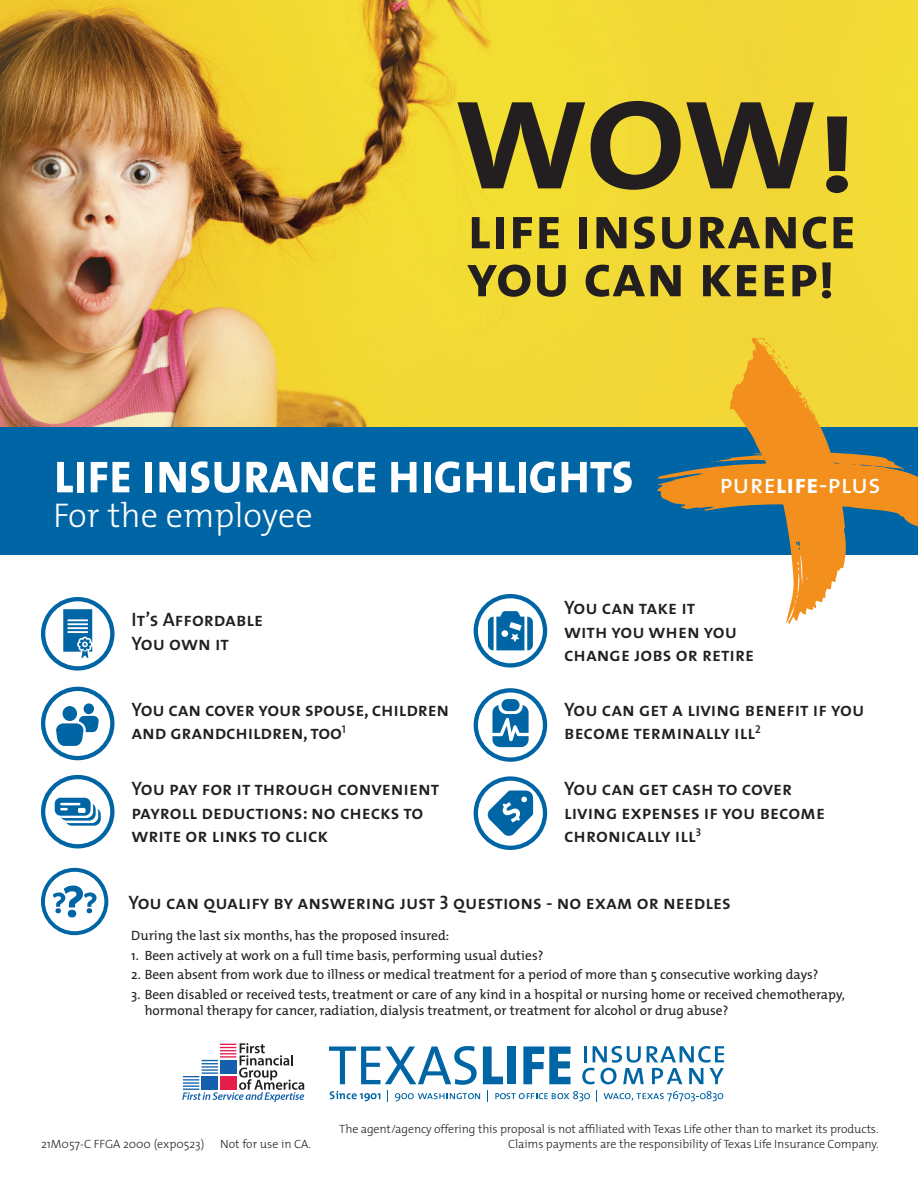
<style>
.page{position:relative;width:918px;height:1188px;background:#fff}
.page>*{position:absolute;margin:0;border:0;box-sizing:border-box;transform-origin:0 0}
.t1{font:127.35px "The Mix Bold Caps";color:#231f20;scale:1.11 1}
.t2{font:60px/48px "The Mix Bold Caps";color:#231f20}
.t3{font:58.5px "The Mix Bold Caps";letter-spacing:-.025em;color:#fff;scale:.9 1}
.t4{font:300 34.5px "The Mix";color:#fff}
.t5{font:27px "The Mix Caps";color:#fff}
.t6{font:19.5px/23.4px "The Mix Semi Bold Caps";color:#231f20}
.t7{font:13.5px/16.2px "The Mix";color:#231f20}
.t8{font:300 12px/14.4px "The Mix";letter-spacing:-.01em;color:#231f20;text-align:right}
.s1{font-family:"The Mix Bold Caps"}
.s2{font-family:"The Mix"}
</style>
<div class="page">
<svg style="left:182px;top:1043px;width:122px;height:59px"></svg>
<svg style="left:329px;top:1046px;width:148px;height:39px"></svg>
<svg style="left:483px;top:1047px;width:20px;height:37px"></svg>
<div style="left:507px;top:1047px;width:9px;height:37px;background:#0065a4"></div>
<svg style="left:523px;top:1047px;width:48px;height:37px"></svg>
<svg style="left:582px;top:1046px;width:142px;height:38px"></svg>
<svg style="left:330px;top:1091px;width:50px;height:10px"></svg>
<svg style="left:395px;top:1093px;width:85px;height:8px"></svg>
<svg style="left:495px;top:1091px;width:95px;height:10px"></svg>
<svg style="left:604px;top:1091px;width:119px;height:10px"></svg>
<svg style="left:474px;top:776px;width:73px;height:74px"></svg>
<img style="left:1px;top:0;width:917px;height:428px">
<svg style="left:41px;top:597px;width:74px;height:74px"></svg>
<svg style="left:474px;top:594px;width:73px;height:74px"></svg>
<svg style="left:41px;top:775px;width:74px;height:73px"></svg>
<svg style="left:41px;top:687px;width:74px;height:73px"></svg>
<svg style="left:474px;top:688px;width:73px;height:74px"></svg>
<svg style="left:41px;top:868px;width:67px;height:67px"></svg>
<div style="left:1px;top:428px;width:917px;height:127px;background:#0065a4"></div>
<svg style="left:657px;top:337px;width:261px;height:287px"></svg>
<p class="t1" style="left:454px;top:39px;width:364px">WOW!</p>
<p class="t2" style="left:467px;top:203px;width:391px">life insurance you can keep!</p>
<p class="t3" style="left:53px;top:424px;width:647px">life insurance highlights</p>
<p class="t4" style="left:53px;top:487px;width:261px">For the employee</p>
<p class="t5" style="left:719px;top:461px;width:163px">pure<span class="s1">life</span><span class="s2">-</span>plus</p>
<p class="t6" style="left:132px;top:607px;width:133px">It’s Affordable</p>
<p class="t6" style="left:132px;top:631px;width:99px">You own it</p>
<p class="t6" style="left:564px;top:596px;width:191px">You can take it<br>with you when you change jobs or retire</p>
<p class="t6" style="left:132px;top:697px;width:319px">You can cover your spouse, children and grandchildren, too<sup>1</sup></p>
<p class="t6" style="left:564px;top:697px;width:302px">You can get a living benefit if you become terminally ill<sup>2</sup></p>
<p class="t6" style="left:132px;top:777px;width:309px">You pay for it through convenient payroll deductions: no checks to write or links to click</p>
<p class="t6" style="left:564px;top:777px;width:262px">You can get cash to cover living expenses if you become chronically ill<sup>3</sup></p>
<p class="t6" style="left:128px;top:890px;width:604px">You can qualify by answering just 3 questions - no exam or needles</p>
<p class="t7" style="left:131px;top:927px;width:320px">During the last six months, has the proposed insured:</p>
<p class="t7" style="left:131px;top:947px;width:414px">1. Been actively at work on a full time basis, performing usual duties?</p>
<p class="t7" style="left:131px;top:966px;width:689px">2. Been absent from work due to illness or medical treatment for a period of more than 5 consecutive working days?</p>
<p class="t7" style="left:145px;top:986px;width:702px;text-indent:-14px">3. Been disabled or received tests, treatment or care of any kind in a hospital or nursing home or received chemotherapy, hormonal therapy for cancer, radiation, dialysis treatment, or treatment for alcohol or drug abuse?</p>
<p class="t8" style="left:41px;top:1136px;width:165px">21M057-C FFGA 2000 (exp0523)</p>
<p class="t8" style="left:220px;top:1136px;width:92px">Not for use in CA.</p>
<p class="t8" style="left:339px;top:1121px;width:541px">The agent/agency offering this proposal is not affiliated with Texas Life other than to market its products.<br>Claims payments are the responsibility of Texas Life Insurance Company.</p>
</div>
